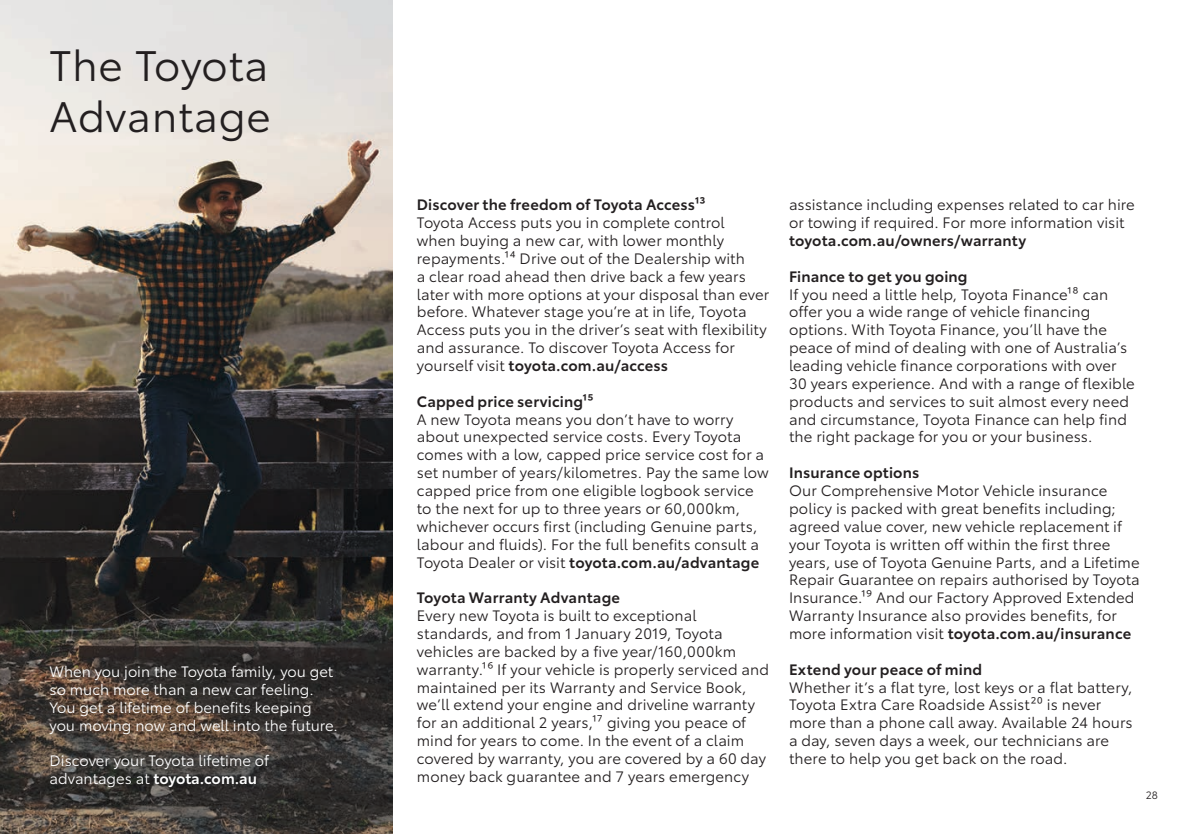
<style>
.page{position:relative;width:1191px;height:834px;background:#fff}
.page>*{position:absolute;margin:0;border:0;box-sizing:border-box;transform-origin:0 0}
.t1{font:42px/50.4px "Toyota Type";letter-spacing:.015em;color:#231f20}
.t2{font:14.88px/17.8px "Toyota Type";letter-spacing:.005em;color:#231f20}
.t3{font:14.88px/17.8px "Toyota Type";color:#fff}
.t4{font:600 14.88px "Toyota Type";letter-spacing:.01em;color:#231f20}
.t5{font:10.5px "Toyota Type";color:#231f20}
.s1{font-weight:600}
</style>
<div class="page">
<img style="left:0;top:0;width:392px;height:833px">
<h1 class="t1" style="left:50px;top:38px;width:223px">The Toyota<br>Advantage</h1>
<p class="t3" style="left:50px;top:661px;width:290px">When you join the Toyota family, you get so much more than a new car feeling.<br>You get a lifetime of benefits keeping you moving now and well into the future.</p>
<p class="t3" style="left:50px;top:751px;width:221px">Discover your Toyota lifetime of advantages at <span class="s1">toyota.com.au</span></p>
<p class="t4" style="left:417px;top:193px;width:290px">Discover the freedom of Toyota Access¹³</p>
<p class="t2" style="left:417px;top:213px;width:354px">Toyota Access puts you in complete control<br>when buying a new car, with lower monthly repayments.14 Drive out of the Dealership with<br>a clear road ahead then drive back a few years later with more options at your disposal than ever before. Whatever stage you’re at in life, Toyota Access puts you in the driver’s seat with flexibility and assurance. To discover Toyota Access for yourself visit <span class="s1">toyota.com.au/access</span></p>
<p class="t4" style="left:417px;top:390px;width:178px">Capped price servicing15</p>
<p class="t2" style="left:417px;top:409px;width:353px">A new Toyota means you don’t have to worry about unexpected service costs. Every Toyota comes with a low, capped price service cost for a set number of years/kilometres. Pay the same low capped price from one eligible logbook service to the next for up to three years or 60,000km, whichever occurs first (including Genuine parts, labour and fluids). For the full benefits consult a Toyota Dealer or visit <span class="s1">toyota.com.au/advantage</span></p>
<p class="t4" style="left:417px;top:586px;width:205px">Toyota Warranty Advantage</p>
<p class="t2" style="left:417px;top:605px;width:354px">Every new Toyota is built to exceptional standards, and from 1 January 2019, Toyota vehicles are backed by a five year/160,000km warranty.¹⁶ If your vehicle is properly serviced and maintained per its Warranty and Service Book, we’ll extend your engine and driveline warranty for an additional 2 years,¹⁷ giving you peace of mind for years to come. In the event of a claim covered by warranty, you are covered by a 60 day money back guarantee and 7 years emergency</p>
<p class="t2" style="left:789px;top:195px;width:347px">assistance including expenses related to car hire or towing if required. For more information visit</p>
<p class="t4" style="left:789px;top:229px;width:239px">toyota.com.au/owners/warranty</p>
<p class="t4" style="left:789px;top:265px;width:180px">Finance to get you going</p>
<p class="t2" style="left:789px;top:284px;width:347px">If you need a little help, Toyota Finance18 can offer you a wide range of vehicle financing options. With Toyota Finance, you’ll have the peace of mind of dealing with one of Australia’s leading vehicle finance corporations with over 30 years experience. And with a range of flexible products and services to suit almost every need and circumstance, Toyota Finance can help find the right package for you or your business.</p>
<p class="t4" style="left:789px;top:461px;width:132px">Insurance options</p>
<p class="t2" style="left:789px;top:480px;width:352px">Our Comprehensive Motor Vehicle insurance policy is packed with great benefits including; agreed value cover, new vehicle replacement if your Toyota is written off within the first three years, use of Toyota Genuine Parts, and a Lifetime Repair Guarantee on repairs authorised by Toyota Insurance.1 9 And our Factory Approved Extended Warranty Insurance also provides benefits, for more information visit <span class="s1">toyota.com.au/insurance</span></p>
<p class="t4" style="left:789px;top:657px;width:195px">Extend your peace of mind</p>
<p class="t2" style="left:789px;top:677px;width:345px">Whether it’s a flat tyre, lost keys or a flat battery, Toyota Extra Care Roadside Assist20 is never more than a phone call away. Available 24 hours a day, seven days a week, our technicians are there to help you get back on the road.</p>
<p class="t5" style="left:1145px;top:787px;width:14px">28</p>
</div>
